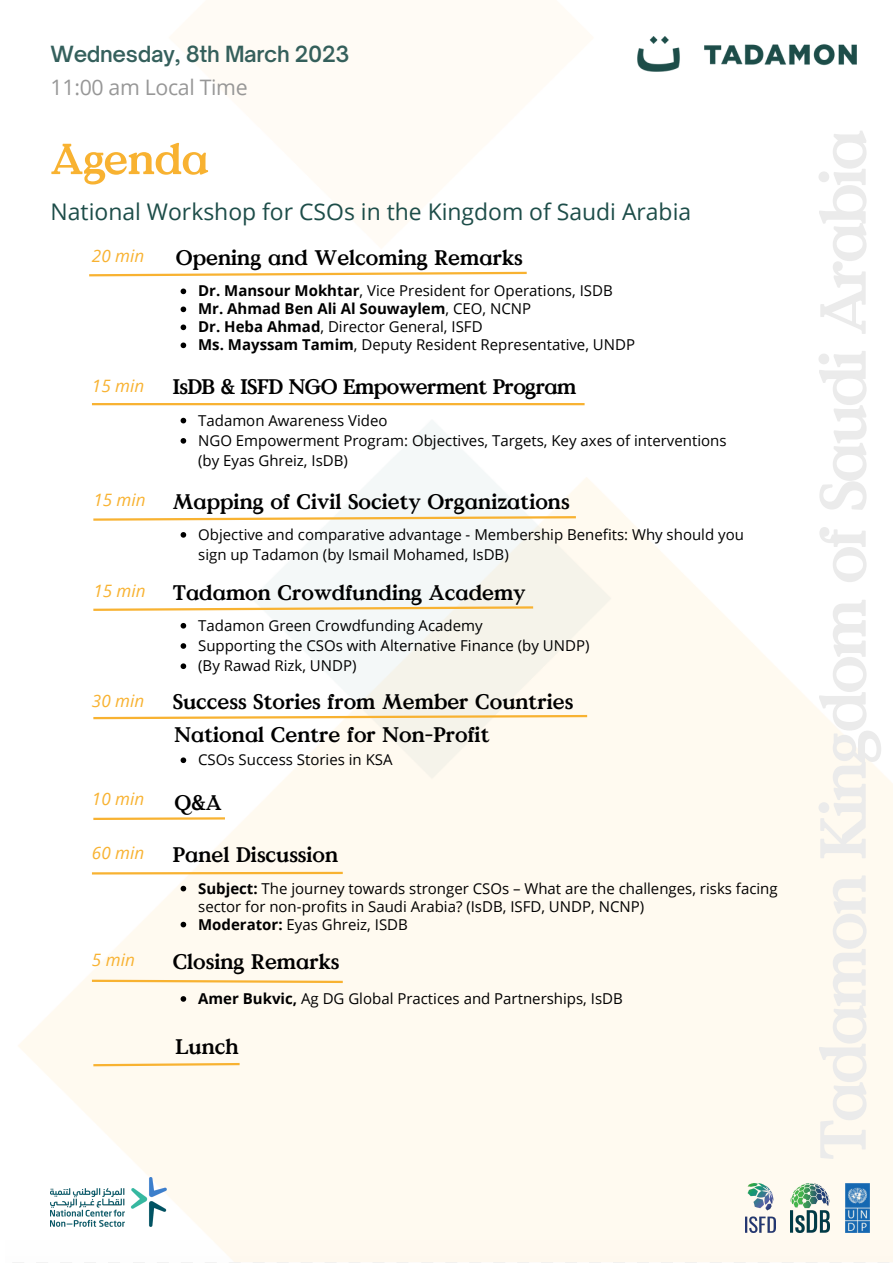
<style>
.page{position:relative;width:893px;height:1264px;background:#fff}
.page>*{position:absolute;margin:0;border:0;box-sizing:border-box;transform-origin:0 0}
.t1{font:22.95px "Open Sans";color:#1d4d49}
.t2{font:600 21.3px "Open Sauce One";letter-spacing:-.015em;color:#1d4d49}
.t3{font:21.3px "Open Sans";letter-spacing:-.015em;color:#8b8b8b}
.t4{font:700 21px/32.8px "Value Serif";color:#000}
.t5{font:700 21px "Value Serif";letter-spacing:-.03em;color:#000}
.t6{font:italic 17.1px "Open Sans";color:#f8b231}
.t7{font:15px/18px "Open Sans";color:#000}
.s1{font-weight:700}
</style>
<div class="page">
<img style="left:18px;top:44px;width:874px;height:1218px">
<svg style="left:51px;top:143px;width:157px;height:41px"></svg>
<img style="left:745px;top:1183px;width:30px;height:49px">
<img style="left:845px;top:1183px;width:24px;height:49px">
<img style="left:790px;top:1183px;width:39px;height:49px">
<img style="left:637px;top:36px;width:219px;height:35px">
<svg style="left:87px;top:271px;width:442px;height:6px"></svg>
<hr style="left:92px;top:403px;width:492px;height:2px;background:#f8b231">
<svg style="left:91px;top:515px;width:487px;height:7px"></svg>
<svg style="left:91px;top:605px;width:444px;height:7px"></svg>
<svg style="left:91px;top:713px;width:498px;height:7px"></svg>
<svg style="left:91px;top:816px;width:136px;height:5px"></svg>
<svg style="left:90px;top:870px;width:255px;height:5px"></svg>
<svg style="left:90px;top:978px;width:255px;height:6px"></svg>
<img style="left:51px;top:1177px;width:115px;height:49px">
<svg style="left:180px;top:288px;width:6px;height:6px"></svg>
<svg style="left:180px;top:306px;width:6px;height:6px"></svg>
<svg style="left:180px;top:324px;width:6px;height:6px"></svg>
<svg style="left:180px;top:342px;width:6px;height:6px"></svg>
<svg style="left:180px;top:418px;width:6px;height:5px"></svg>
<svg style="left:180px;top:438px;width:6px;height:5px"></svg>
<svg style="left:180px;top:532px;width:6px;height:5px"></svg>
<svg style="left:180px;top:623px;width:6px;height:5px"></svg>
<svg style="left:180px;top:643px;width:6px;height:5px"></svg>
<svg style="left:180px;top:663px;width:6px;height:6px"></svg>
<svg style="left:180px;top:757px;width:6px;height:6px"></svg>
<svg style="left:180px;top:885px;width:6px;height:6px"></svg>
<svg style="left:180px;top:921px;width:6px;height:6px"></svg>
<svg style="left:180px;top:996px;width:6px;height:5px"></svg>
<svg style="left:91px;top:1061px;width:151px;height:6px"></svg>
<h2 class="t2" style="left:51px;top:41px;width:300px">Wednesday, 8th March 2023</h2>
<h2 class="t3" style="left:51px;top:72px;width:198px">11:00 am Local Time</h2>
<h1 class="t1" style="left:51px;top:195px;width:642px">National Workshop for CSOs in the Kingdom of Saudi Arabia</h1>
<p class="t6" style="left:92px;top:244px;width:54px">20 min</p>
<h3 class="t4" style="left:176px;top:240px;width:348px">Opening and Welcoming Remarks</h3>
<p class="t6" style="left:92px;top:373px;width:54px">15 min</p>
<p class="t7" style="left:198px;top:281px;width:438px"><span class="s1">Dr. Mansour Mokhtar</span>, Vice President for Operations, ISDB <span class="s1">Mr. Ahmad Ben Ali Al Souwaylem</span>, CEO, NCNP<br><span class="s1">Dr. Heba Ahmad</span>, Director General, ISFD<br><span class="s1">Ms. Mayssam Tamim</span>, Deputy Resident Representative, UNDP</p>
<h3 class="t5" style="left:173px;top:371px;width:405px">IsDB &amp; ISFD NGO Empowerment Program</h3>
<p class="t7" style="left:198px;top:410px;width:530px;line-height:20.2px">Tadamon Awareness Video<br>NGO Empowerment Program: Objectives, Targets, Key axes of interventions (by Eyas Ghreiz, IsDB)</p>
<p class="t6" style="left:93px;top:487px;width:54px">15 min</p>
<h3 class="t4" style="left:173px;top:484px;width:398px">Mapping of Civil Society Organizations</h3>
<p class="t7" style="left:198px;top:524px;width:547px;line-height:20.2px">Objective and comparative advantage - Membership Benefits: Why should you sign up Tadamon (by Ismail Mohamed, IsDB)</p>
<p class="t6" style="left:93px;top:578px;width:54px">15 min</p>
<h3 class="t4" style="left:173px;top:575px;width:354px">Tadamon Crowdfunding Academy</h3>
<p class="t7" style="left:198px;top:615px;width:393px;line-height:20.2px">Tadamon Green Crowdfunding Academy<br>Supporting the CSOs with Alternative Finance (by UNDP) (By Rawad Rizk, UNDP)</p>
<p class="t6" style="left:92px;top:688px;width:54px">30 min</p>
<h3 class="t4" style="left:173px;top:684px;width:402px">Success Stories from Member Countries<br>National Centre for Non-Profit</h3>
<p class="t7" style="left:198px;top:750px;width:196px">CSOs Success Stories in KSA</p>
<p class="t6" style="left:92px;top:786px;width:54px">10 min</p>
<h3 class="t4" style="left:174px;top:785px;width:49px">Q&amp;A</h3>
<p class="t6" style="left:92px;top:840px;width:54px">60 min</p>
<h3 class="t4" style="left:173px;top:837px;width:167px">Panel Discussion</h3>
<p class="t7" style="left:198px;top:878px;width:581px"><span class="s1">Subject:</span> The journey towards stronger CSOs – What are the challenges, risks facing sector for non-profits in Saudi Arabia? (IsDB, ISFD, UNDP, NCNP)<br><span class="s1">Moderator:</span> Eyas Ghreiz, ISDB</p>
<p class="t6" style="left:92px;top:948px;width:44px">5 min</p>
<h3 class="t4" style="left:173px;top:944px;width:168px">Closing Remarks</h3>
<p class="t7" style="left:198px;top:989px;width:426px"><span class="s1">Amer Bukvic,</span> Ag DG Global Practices and Partnerships, IsDB</p>
<h3 class="t4" style="left:175px;top:1029px;width:65px">Lunch</h3>
</div>
